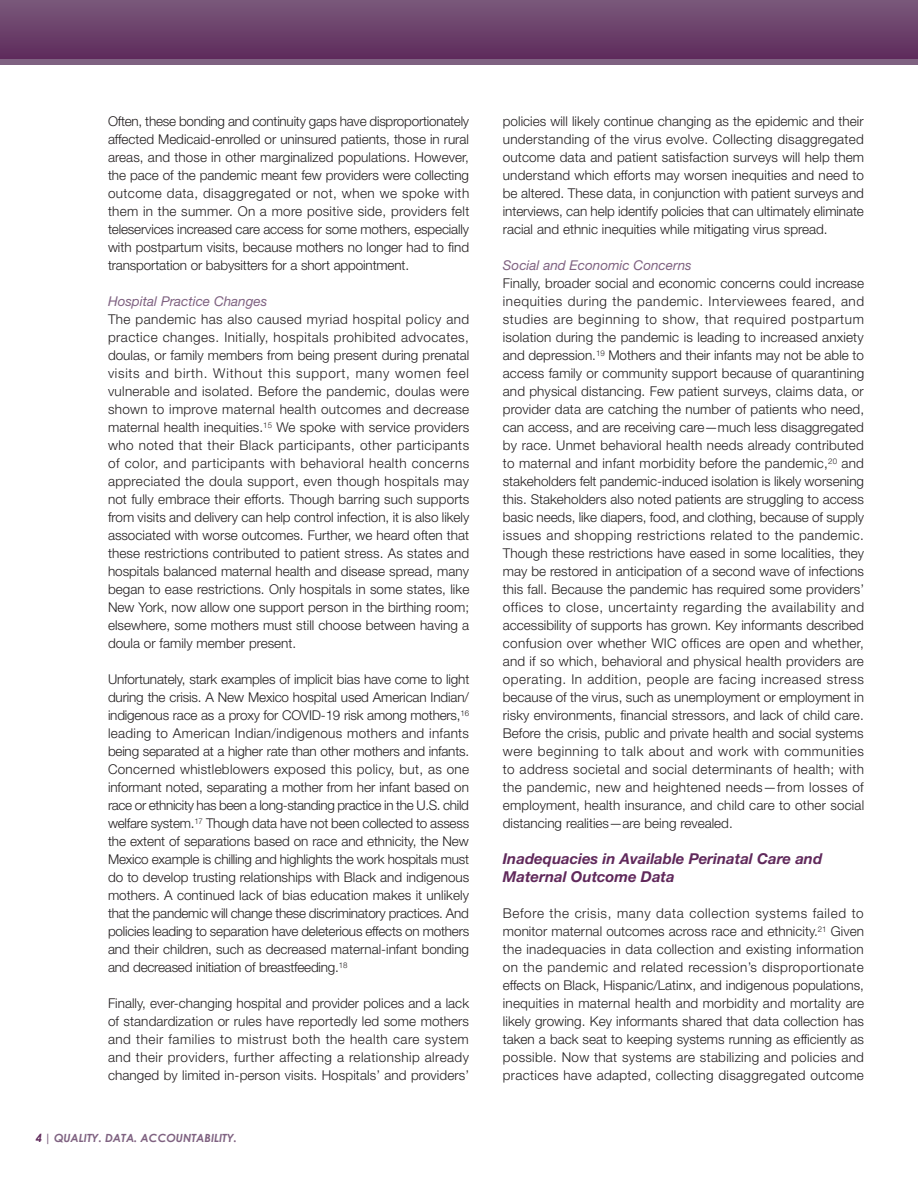
<style>
.page{position:relative;width:918px;height:1188px;background:#fff}
.page>*{position:absolute;margin:0;border:0;box-sizing:border-box;transform-origin:0 0}
.Body_Header{font:italic 700 15px/18px "Helvetica Neue LT Std";color:#60295b}
.Body{font:300 13.5px/18px "Helvetica Neue LT Std";color:#231f20;text-align:justify}
.body_h3{font:italic 13.5px "Helvetica Neue LT Std";color:#7f6281}
.t1{font:italic 700 11.25px "Century Gothic";color:#7f6281}
.s1{color:#60295b}
</style>
<div class="page">
<div style="left:0;top:58px;width:918px;height:7px;background:#7f6281"></div>
<div style="left:0;top:0;width:918px;height:58px;background:linear-gradient(to bottom,#7a597b,#5f2c5d)"></div>
<p class="Body" style="left:108px;top:112px;width:363px">Often, these bonding and continuity gaps have disproportionately affected Medicaid-enrolled or uninsured patients, those in rural areas, and those in other marginalized populations. However, the pace of the pandemic meant few providers were collecting outcome data, disaggregated or not, when we spoke with them in the summer. On a more positive side, providers felt teleservices increased care access for some mothers, especially with postpartum visits, because mothers no longer had to find transportation or babysitters for a short appointment.</p>
<p class="body_h3" style="left:108px;top:293px;width:161px">Hospital Practice Changes</p>
<p class="Body" style="left:108px;top:310px;width:363px">The pandemic has also caused myriad hospital policy and practice changes. Initially, hospitals prohibited advocates, doulas, or family members from being present during prenatal visits and birth. Without this support, many women feel vulnerable and isolated. Before the pandemic, doulas were shown to improve maternal health outcomes and decrease maternal health inequities.<sup>15</sup> We spoke with service providers who noted that their Black participants, other participants of color, and participants with behavioral health concerns appreciated the doula support, even though hospitals may not fully embrace their efforts. Though barring such supports from visits and delivery can help control infection, it is also likely associated with worse outcomes. Further, we heard often that these restrictions contributed to patient stress. As states and hospitals balanced maternal health and disease spread, many began to ease restrictions. Only hospitals in some states, like New York, now allow one support person in the birthing room; elsewhere, some mothers must still choose between having a doula or family member present.</p>
<p class="Body" style="left:108px;top:670px;width:363px">Unfortunately, stark examples of implicit bias have come to light during the crisis. A New Mexico hospital used American Indian/ indigenous race as a proxy for COVID-19 risk among mothers,<sup>16 </sup>leading to American Indian/indigenous mothers and infants being separated at a higher rate than other mothers and infants.<br>Concerned whistleblowers exposed this policy, but, as one informant noted, separating a mother from her infant based on race or ethnicity has been a long-standing practice in the U.S. child welfare system.<sup>17</sup> Though data have not been collected to assess the extent of separations based on race and ethnicity, the New Mexico example is chilling and highlights the work hospitals must do to develop trusting relationships with Black and indigenous mothers. A continued lack of bias education makes it unlikely that the pandemic will change these discriminatory practices. And policies leading to separation have deleterious effects on mothers and their children, such as decreased maternal-infant bonding and decreased initiation of breastfeeding.<sup>18</sup></p>
<p class="Body" style="left:108px;top:994px;width:363px">Finally, ever-changing hospital and provider polices and a lack of standardization or rules have reportedly led some mothers and their families to mistrust both the health care system and their providers, further affecting a relationship already changed by limited in-person visits. Hospitals’ and providers’</p>
<p class="t1" style="left:36px;top:1131px;width:203px"><span class="s1">4</span> | QUALITY. DATA. ACCOUNTABILITY.</p>
<p class="Body" style="left:503px;top:112px;width:363px">policies will likely continue changing as the epidemic and their understanding of the virus evolve. Collecting disaggregated outcome data and patient satisfaction surveys will help them understand which efforts may worsen inequities and need to be altered. These data, in conjunction with patient surveys and interviews, can help identify policies that can ultimately eliminate racial and ethnic inequities while mitigating virus spread.</p>
<p class="body_h3" style="left:503px;top:257px;width:190px">Social and Economic Concerns</p>
<p class="Body" style="left:503px;top:274px;width:363px">Finally, broader social and economic concerns could increase inequities during the pandemic. Interviewees feared, and studies are beginning to show, that required postpartum isolation during the pandemic is leading to increased anxiety and depression.<sup>19</sup> Mothers and their infants may not be able to access family or community support because of quarantining and physical distancing. Few patient surveys, claims data, or provider data are catching the number of patients who need, can access, and are receiving care—much less disaggregated by race. Unmet behavioral health needs already contributed to maternal and infant morbidity before the pandemic,<sup>20</sup> and stakeholders felt pandemic-induced isolation is likely worsening this. Stakeholders also noted patients are struggling to access basic needs, like diapers, food, and clothing, because of supply issues and shopping restrictions related to the pandemic.<br>Though these restrictions have eased in some localities, they may be restored in anticipation of a second wave of infections this fall. Because the pandemic has required some providers’ offices to close, uncertainty regarding the availability and accessibility of supports has grown. Key informants described confusion over whether WIC offices are open and whether, and if so which, behavioral and physical health providers are operating. In addition, people are facing increased stress because of the virus, such as unemployment or employment in risky environments, financial stressors, and lack of child care.<br>Before the crisis, public and private health and social systems were beginning to talk about and work with communities to address societal and social determinants of health; with the pandemic, new and heightened needs—from losses of employment, health insurance, and child care to other social distancing realities—are being revealed.</p>
<p class="Body_Header" style="left:503px;top:849px;width:321px">Inadequacies in Available Perinatal Care and<br>Maternal Outcome Data</p>
<p class="Body" style="left:503px;top:904px;width:363px">Before the crisis, many data collection systems failed to monitor maternal outcomes across race and ethnicity.<sup>21</sup> Given the inadequacies in data collection and existing information on the pandemic and related recession’s disproportionate effects on Black, Hispanic/Latinx, and indigenous populations, inequities in maternal health and morbidity and mortality are likely growing. Key informants shared that data collection has taken a back seat to keeping systems running as efficiently as possible. Now that systems are stabilizing and policies and practices have adapted, collecting disaggregated outcome</p>
</div>
